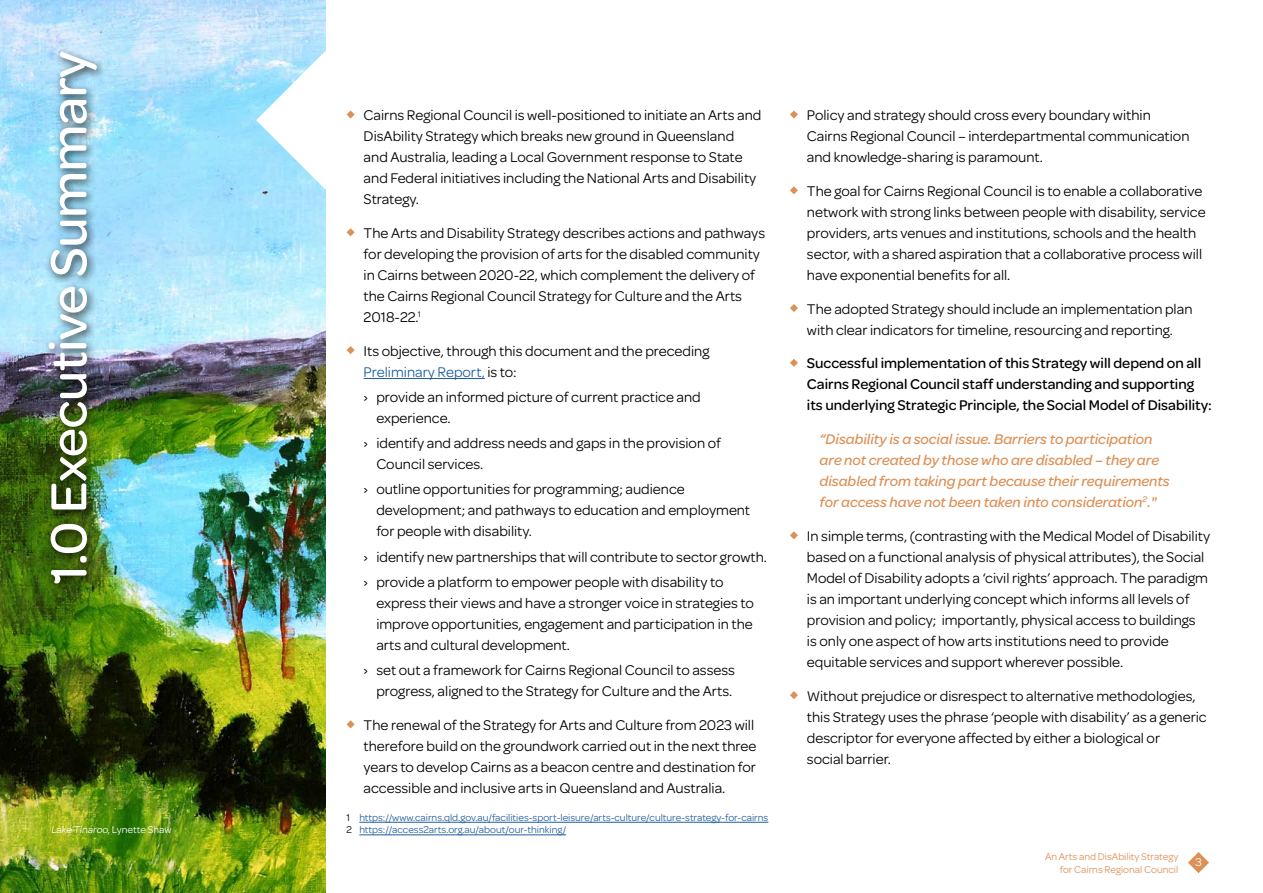
<style>
.page{position:relative;width:1263px;height:893px;background:#fff}
.page>*{position:absolute;margin:0;border:0;box-sizing:border-box;transform-origin:0 0}
.t1{font:500 54px "Omnes";letter-spacing:-.01em;color:#fff}
.t2{font:15px/21px "Omnes";color:#000}
.t3{font:italic 500 15px/21px "Omnes";color:#dc9158}
.t4{font:500 15px/21px "Omnes";color:#000}
.t5{font:12px "Omnes";color:#fff}
.t6{font:10.5px "Omnes";color:#215e9e}
.t7{font:10.5px/12.6px "Omnes";color:#dc9158;text-align:right}
.t8{font:10.5px "Omnes";letter-spacing:-.005em;color:#fff}
.s1{color:#215e9e}
.s2{color:#000}
</style>
<div class="page">
<img style="left:0;top:0;width:325px;height:893px">
<svg style="left:1188px;top:852px;width:21px;height:21px"></svg>
<hr style="left:364px;top:378px;width:121px;height:1px;background:#215e9e">
<svg style="left:256px;top:51px;width:99px;height:138px"></svg>
<svg style="left:347px;top:228px;width:8px;height:8px"></svg>
<svg style="left:347px;top:346px;width:8px;height:8px"></svg>
<svg style="left:347px;top:720px;width:8px;height:8px"></svg>
<svg style="left:790px;top:110px;width:8px;height:9px"></svg>
<svg style="left:790px;top:186px;width:8px;height:8px"></svg>
<svg style="left:790px;top:304px;width:8px;height:8px"></svg>
<svg style="left:790px;top:359px;width:8px;height:8px"></svg>
<svg style="left:790px;top:531px;width:8px;height:8px"></svg>
<svg style="left:790px;top:691px;width:8px;height:8px"></svg>
<div style="left:43px;top:48px;width:65px;height:546px;background:#000;opacity:.75"></div>
<hr style="left:359px;top:822px;width:409px;height:1px;background:#215e9e">
<hr style="left:359px;top:835px;width:207px;height:1px;background:#215e9e">
<h1 class="t1" style="left:38px;top:585px;width:535px;rotate:-90deg">1.0 Executive Summary</h1>
<p class="t2" style="left:364px;top:105px;width:399px">Cairns Regional Council is well-positioned to initiate an Arts and DisAbility Strategy which breaks new ground in Queensland and Australia, leading a Local Government response to State and Federal initiatives including the National Arts and Disability Strategy.</p>
<p class="t2" style="left:364px;top:222px;width:403px">The Arts and Disability Strategy describes actions and pathways for developing the provision of arts for the disabled community in Cairns between 2020-22, which complement the delivery of the Cairns Regional Council Strategy for Culture and the Arts 2018-22.<sup>1</sup></p>
<p class="t2" style="left:364px;top:340px;width:347px">Its objective, through this document and the preceding<br><span class="s1">Preliminary Report,</span> is to:</p>
<p class="t2" style="left:376px;top:386px;width:326px;text-indent:-13px">› provide an informed picture of current practice and experience.</p>
<p class="t2" style="left:376px;top:433px;width:346px;text-indent:-13px">› identify and address needs and gaps in the provision of<br>Council services.</p>
<p class="t2" style="left:376px;top:479px;width:375px;text-indent:-13px">› outline opportunities for programming; audience development; and pathways to education and employment for people with disability.</p>
<p class="t2" style="left:364px;top:544px;width:405px;line-height:25.2px">› identify new partnerships that will contribute to sector growth. › provide a platform to empower people with disability to</p>
<p class="t2" style="left:376px;top:592px;width:379px;text-align:justify">express their views and have a stronger voice in strategies to improve opportunities, engagement and participation in the arts and cultural development.</p>
<p class="t2" style="left:364px;top:660px;width:373px;text-align:right">› set out a framework for Cairns Regional Council to assess progress, aligned to the Strategy for Culture and the Arts.</p>
<p class="t2" style="left:364px;top:714px;width:394px">The renewal of the Strategy for Arts and Culture from 2023 will therefore build on the groundwork carried out in the next three years to develop Cairns as a beacon centre and destination for accessible and inclusive arts in Queensland and Australia.</p>
<p class="t6" style="left:347px;top:811px;width:423px"><span class="s2">1</span> https://www.cairns.qld.gov.au/facilities-sport-leisure/arts-culture/culture-strategy-for-cairns</p>
<p class="t8" style="left:51px;top:824px;width:122px">Lake Tinaroo,Ly n ette S h a w</p>
<p class="t6" style="left:347px;top:824px;width:221px"><span class="s2">2</span> https://access2arts.org.au/about/our-thinking/</p>
<p class="t2" style="left:807px;top:105px;width:384px">Policy and strategy should cross every boundary within<br>Cairns Regional Council – interdepartmental communication and knowledge-sharing is paramount.</p>
<p class="t2" style="left:807px;top:180px;width:400px">The goal for Cairns Regional Council is to enable a collaborative network with strong links between people with disability, service providers, arts venues and institutions, schools and the health sector, with a shared aspiration that a collaborative process will have exponential benefits for all.</p>
<p class="t2" style="left:807px;top:298px;width:387px">The adopted Strategy should include an implementation plan with clear indicators for timeline, resourcing and reporting.</p>
<p class="t4" style="left:807px;top:353px;width:406px">Successful implementation of this Strategy will depend on all<br>Cairns Regional Council staff understanding and supporting its underlying Strategic Principle, the Social Model of Disability:</p>
<p class="t3" style="left:820px;top:429px;width:352px">“Disability is a social issue. Barriers to participation are not created by those who are disabled – they are disabled from taking part because their requirements for access have not been taken into consideration<sup>2</sup>."</p>
<p class="t2" style="left:807px;top:525px;width:405px">In simple terms, (contrasting with the Medical Model of Disability based on a functional analysis of physical attributes), the Social Model of Disability adopts a ‘civil rights’ approach. The paradigm is an important underlying concept which informs all levels of provision and policy; importantly, physical access to buildings<br>is only one aspect of how arts institutions need to provide equitable services and support wherever possible.</p>
<p class="t2" style="left:807px;top:685px;width:401px">Without prejudice or disrespect to alternative methodologies, this Strategy uses the phrase ‘people with disability’ as a generic descriptor for everyone affected by either a biological or<br>social barrier.</p>
<p class="t7" style="left:1045px;top:850px;width:135px">An Arts and DisAbility Strategy for Cairns Regional Council</p>
<p class="t5" style="left:1195px;top:855px;width:8px">3</p>
</div>
